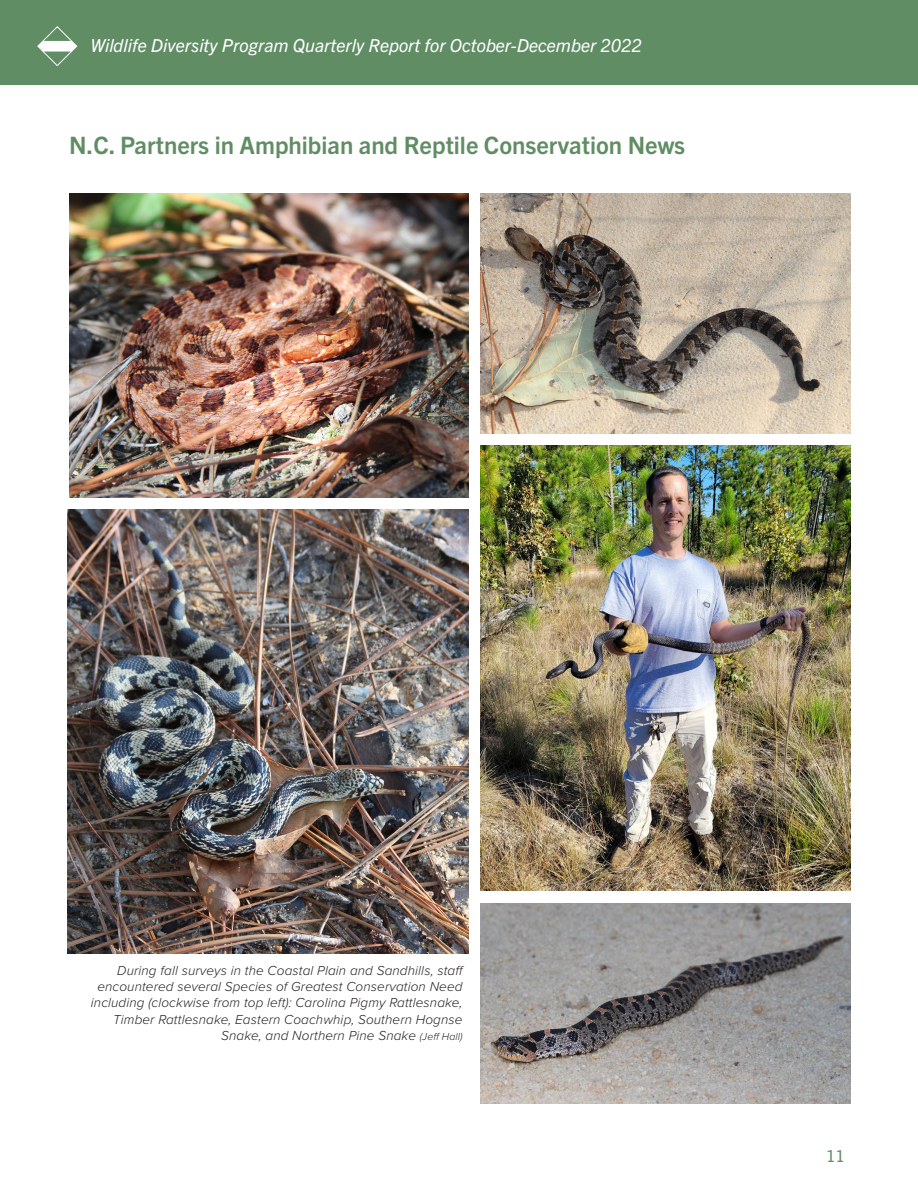
<style>
.page{position:relative;width:918px;height:1188px;background:#fff}
.page>*{position:absolute;margin:0;border:0;box-sizing:border-box;transform-origin:0 0}
.Headline_for_TOC{font:700 24px "Trade Gothic Next LT Pro";color:#608d64}
.t1{font:italic 18px "Trade Gothic Next LT Pro";color:#fff}
.t2{font:16.5px "Trade Gothic Next LT Pro";color:#608d64}
.Photo_caption{font:italic 300 13.5px/16.2px "Proxima Nova";letter-spacing:.01em;color:#231f20;text-align:right}
.s1{font-size:10.5px}
</style>
<div class="page">
<div style="left:0;top:0;width:918px;height:84px;background:#608d64"></div>
<svg style="left:38px;top:26px;width:39px;height:40px"></svg>
<img style="left:69px;top:193px;width:400px;height:305px">
<img style="left:480px;top:194px;width:370px;height:239px">
<img style="left:480px;top:446px;width:370px;height:445px">
<img style="left:480px;top:904px;width:370px;height:200px">
<img style="left:68px;top:510px;width:401px;height:444px">
<h2 class="t1" style="left:90px;top:32px;width:553px">Wildlife Diversity Program Quarterly Report for October-December 2022</h2>
<p class="Headline_for_TOC" style="left:69px;top:128px;width:618px">N.C. Partners in Amphibian and Reptile Conservation News</p>
<p class="Photo_caption" style="left:91px;top:962px;width:375px">During fall surveys in the Coastal Plain and Sandhills, staff encountered several Species of Greatest Conservation Need including (clockwise from top left): Carolina Pigmy Rattlesnake, Timber Rattlesnake, Eastern Coachwhip, Southern Hognse Snake, and Northern Pine Snake <span class="s1">(Jeff Hall)</span></p>
<p class="t2" style="left:826px;top:1144px;width:20px">11</p>
</div>
